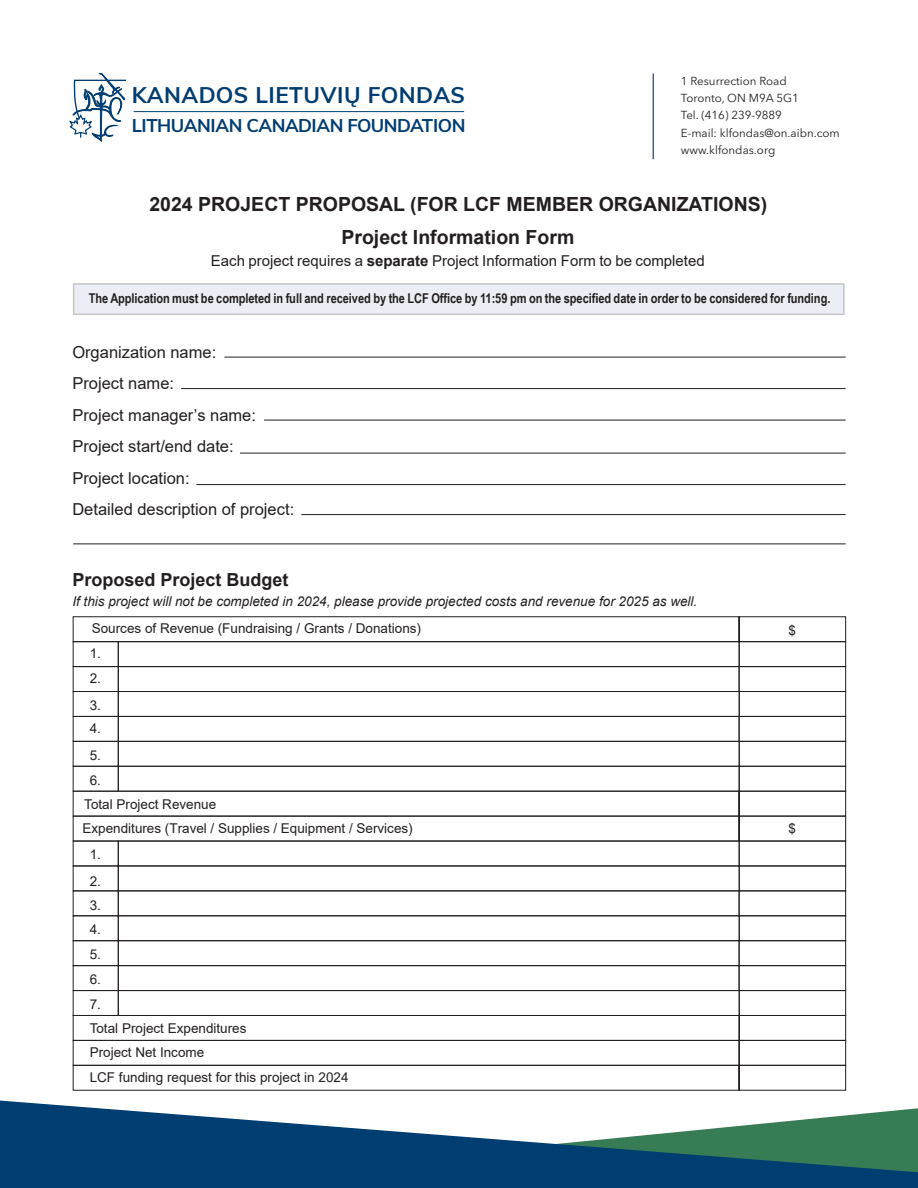
<style>
.page{position:relative;width:918px;height:1188px;background:#fff}
.page>*{position:absolute;margin:0;border:0;box-sizing:border-box;transform-origin:0 0}
.t1{font:700 22.65px "Nunito Sans";letter-spacing:.02em;color:#003d71}
.t2{font:700 19.5px "Arial";color:#231f20}
.t3{font:700 18.45px "Nunito Sans";letter-spacing:-.025em;color:#003d71}
.t4{font:700 18px "Arial";color:#231f20}
.t5{font:16.5px/31.5px "Arial";color:#231f20}
.t6{font:15px "Arial";color:#231f20}
.t7{font:13.5px/24.9px "Arial";color:#231f20}
.t8{font:700 13.5px "Arial Narrow";letter-spacing:-.005em;color:#231f20}
.t9{font:italic 13.5px "Arial";color:#231f20}
.t10{font:11.55px/17.4px "Avenir Next LT Pro";color:#231f20}
.s1{font-weight:700}
</style>
<div class="page">
<svg style="left:0;top:1101px;width:918px;height:87px;fill:#003d71"></svg>
<hr style="left:225px;top:357px;width:621px;height:1px;background:#231f20">
<hr style="left:181px;top:388px;width:665px;height:1px;background:#231f20">
<hr style="left:264px;top:420px;width:582px;height:1px;background:#231f20">
<hr style="left:301px;top:514px;width:545px;height:1px;background:#231f20">
<hr style="left:240px;top:453px;width:606px;height:1px;background:#231f20">
<hr style="left:196px;top:484px;width:650px;height:1px;background:#231f20">
<hr style="left:73px;top:543px;width:773px;height:1px;background:#231f20">
<div style="left:73px;top:616px;width:667px;height:26px;border:1px solid #231f20"></div>
<div style="left:739px;top:616px;width:107px;height:26px;border:1px solid #231f20"></div>
<div style="left:73px;top:641px;width:46px;height:26px;border:1px solid #231f20"></div>
<div style="left:118px;top:641px;width:622px;height:26px;border:1px solid #231f20"></div>
<div style="left:739px;top:641px;width:107px;height:26px;border:1px solid #231f20"></div>
<div style="left:73px;top:666px;width:46px;height:26px;border:1px solid #231f20"></div>
<div style="left:118px;top:666px;width:622px;height:26px;border:1px solid #231f20"></div>
<div style="left:739px;top:666px;width:107px;height:26px;border:1px solid #231f20"></div>
<div style="left:73px;top:691px;width:46px;height:26px;border:1px solid #231f20"></div>
<div style="left:118px;top:691px;width:622px;height:26px;border:1px solid #231f20"></div>
<div style="left:739px;top:691px;width:107px;height:26px;border:1px solid #231f20"></div>
<div style="left:73px;top:716px;width:46px;height:26px;border:1px solid #231f20"></div>
<div style="left:118px;top:716px;width:622px;height:26px;border:1px solid #231f20"></div>
<div style="left:739px;top:716px;width:107px;height:26px;border:1px solid #231f20"></div>
<div style="left:73px;top:741px;width:46px;height:26px;border:1px solid #231f20"></div>
<div style="left:118px;top:741px;width:622px;height:26px;border:1px solid #231f20"></div>
<div style="left:739px;top:741px;width:107px;height:26px;border:1px solid #231f20"></div>
<div style="left:73px;top:766px;width:46px;height:26px;border:1px solid #231f20"></div>
<div style="left:118px;top:766px;width:622px;height:26px;border:1px solid #231f20"></div>
<div style="left:739px;top:766px;width:107px;height:26px;border:1px solid #231f20"></div>
<div style="left:73px;top:791px;width:667px;height:26px;border:1px solid #231f20"></div>
<div style="left:739px;top:791px;width:107px;height:26px;border:1px solid #231f20"></div>
<div style="left:73px;top:816px;width:667px;height:25px;border:1px solid #231f20"></div>
<svg style="left:739px;top:791px;width:1px;height:25px"></svg>
<div style="left:739px;top:816px;width:107px;height:25px;border:1px solid #231f20"></div>
<div style="left:73px;top:841px;width:46px;height:25px;border:1px solid #231f20"></div>
<div style="left:118px;top:841px;width:622px;height:25px;border:1px solid #231f20"></div>
<div style="left:739px;top:841px;width:107px;height:25px;border:1px solid #231f20"></div>
<div style="left:73px;top:890px;width:46px;height:26px;border:1px solid #231f20"></div>
<div style="left:118px;top:890px;width:622px;height:26px;border:1px solid #231f20"></div>
<div style="left:739px;top:890px;width:107px;height:26px;border:1px solid #231f20"></div>
<div style="left:73px;top:915px;width:46px;height:26px;border:1px solid #231f20"></div>
<div style="left:118px;top:915px;width:622px;height:26px;border:1px solid #231f20"></div>
<div style="left:739px;top:915px;width:107px;height:26px;border:1px solid #231f20"></div>
<div style="left:73px;top:940px;width:46px;height:26px;border:1px solid #231f20"></div>
<div style="left:118px;top:940px;width:622px;height:26px;border:1px solid #231f20"></div>
<div style="left:739px;top:940px;width:107px;height:26px;border:1px solid #231f20"></div>
<div style="left:73px;top:965px;width:46px;height:26px;border:1px solid #231f20"></div>
<div style="left:118px;top:965px;width:622px;height:26px;border:1px solid #231f20"></div>
<div style="left:739px;top:965px;width:107px;height:26px;border:1px solid #231f20"></div>
<div style="left:73px;top:990px;width:46px;height:26px;border:1px solid #231f20"></div>
<div style="left:118px;top:990px;width:622px;height:26px;border:1px solid #231f20"></div>
<div style="left:739px;top:990px;width:107px;height:26px;border:1px solid #231f20"></div>
<div style="left:73px;top:1015px;width:667px;height:26px;border:1px solid #231f20"></div>
<div style="left:739px;top:1015px;width:107px;height:26px;border:1px solid #231f20"></div>
<div style="left:73px;top:1040px;width:667px;height:26px;border:1px solid #231f20"></div>
<div style="left:739px;top:1040px;width:107px;height:26px;border:1px solid #231f20"></div>
<div style="left:73px;top:1065px;width:667px;height:26px;border:1px solid #231f20"></div>
<svg style="left:739px;top:1015px;width:1px;height:50px"></svg>
<div style="left:739px;top:1065px;width:107px;height:26px;border:1px solid #231f20"></div>
<svg style="left:69px;top:73px;width:58px;height:69px"></svg>
<hr style="left:134px;top:111px;width:330px;height:1px;background:#003d71">
<hr style="left:653px;top:74px;width:1px;height:85px;background:#003d71">
<svg style="left:73px;top:283px;width:772px;height:32px;background:#e7eaef"></svg>
<h1 class="t1" style="left:132px;top:78px;width:335px">KANADOS LIETUVIŲ FONDAS</h1>
<h3 class="t3" style="left:132px;top:112px;width:335px">LITHUANIAN CANADIAN FOUNDATION</h3>
<p class="t10" style="left:681px;top:72px;width:160px">1 Resurrection Road<br>Toronto, ON M9A 5G1<br>Tel. (416) 239-9889<br>E-mail: klfondas@on.aibn.com www.klfondas.org</p>
<h2 class="t2" style="left:149px;top:190px;width:619px">2024 PROJECT PROPOSAL (FOR LCF MEMBER ORGANIZATIONS)</h2>
<h2 class="t2" style="left:341px;top:223px;width:234px">Project Information Form</h2>
<p class="t6" style="left:211px;top:251px;width:495px">Each project requires a <span class="s1">separate</span> Project Information Form to be completed</p>
<p class="t8" style="left:89px;top:288px;width:743px">The Application must be completed in full and received by the LCF Office by 11:59 pm on the specified date in order to be considered for funding.</p>
<p class="t5" style="left:72px;top:336px;width:223px">Organization name:<br>Project name:<br>Project manager’s name:<br>Project start/end date:<br>Project location:<br>Detailed description of project:</p>
<h3 class="t4" style="left:72px;top:567px;width:218px">Proposed Project Budget</h3>
<p class="t9" style="left:72px;top:592px;width:627px">If this project will not be completed in 2024, please provide projected costs and revenue for 2025 as well.</p>
<p class="t7" style="left:90px;top:616px;width:333px">Sources of Revenue (Fundraising / Grants / Donations)<br>1.<br>2.</p>
<p class="t7" style="left:90px;top:694px;width:13px;line-height:22.6px">3.<br>4.</p>
<p class="t7" style="left:90px;top:742px;width:13px">5.<br>6.</p>
<p class="t7" style="left:83px;top:793px;width:332px;line-height:23.4px">Total Project Revenue<br>Expenditures (Travel / Supplies / Equipment / Services)</p>
<p class="t7" style="left:90px;top:841px;width:13px;line-height:26.5px">1.<br>2.</p>
<p class="t7" style="left:90px;top:892px;width:13px;text-align:justify">3.<br>4.<br>5.<br>6.<br>7.</p>
<p class="t7" style="left:90px;top:1016px;width:260px;line-height:24.5px">Total Project Expenditures<br>Project Net Income<br>LCF funding request for this project in 2024</p>
<p class="t7" style="left:789px;top:617px;width:9px">$</p>
<p class="t7" style="left:789px;top:816px;width:9px">$</p>
</div>
